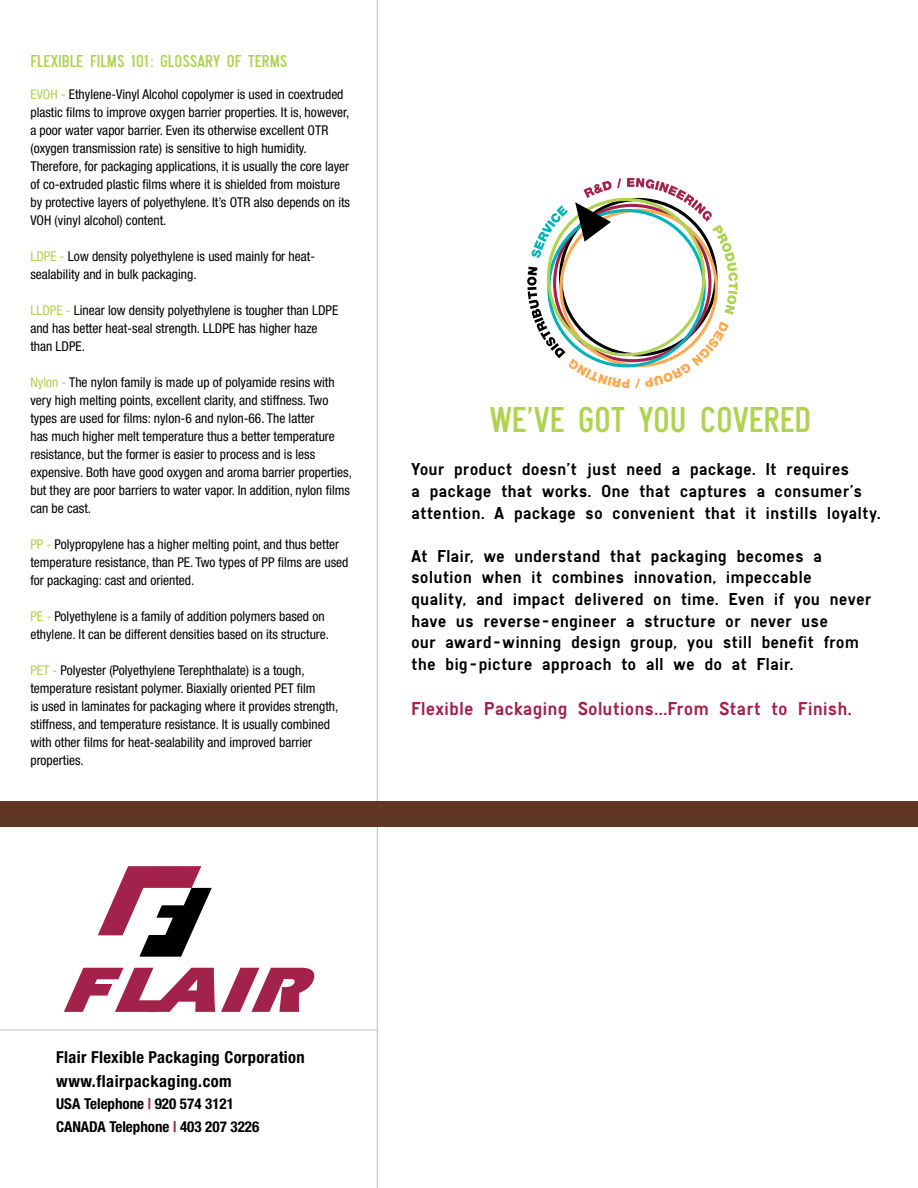
<style>
.page{position:relative;width:918px;height:1188px;background:#fff}
.page>*{position:absolute;margin:0;border:0;box-sizing:border-box;transform-origin:0 0}
.t1{font:condensed 37.5px "Snv D";color:#afd250}
.t2{font:19.5px "Snv D";color:#a2224b}
.t3{font:18px/21.6px "Snv D";color:#000}
.t4{font:condensed 18px "Snv D";color:#aed251}
.t5{font:700 condensed 16.5px/24px "Helvetica Neue";letter-spacing:.02em;color:#000}
.t6{font:700 condensed 15px/22.5px "Helvetica Neue";color:#000}
.t7{font:condensed 13.5px/18px "Helvetica Neue";color:#000}
.s1{color:#aed251}
.s2{color:#a2224b}
</style>
<div class="page">
<svg style="left:64px;top:968px;width:151px;height:44px"></svg>
<svg style="left:221px;top:968px;width:93px;height:44px"></svg>
<svg style="left:98px;top:866px;width:114px;height:91px"></svg>
<hr style="left:377px;top:0;width:1px;height:1188px;background:#bcbec0">
<hr style="left:0;top:1030px;width:377px;height:1px;background:#bcbec0">
<svg style="left:527px;top:178px;width:211px;height:210px"></svg>
<div style="left:0;top:802px;width:918px;height:25px;background:#603724"></div>
<h3 class="t4" style="left:30px;top:50px;width:35px">FLEXIBLE</h3>
<h3 class="t4" style="left:90px;top:50px;width:15px">FILMS</h3>
<h3 class="t4" style="left:131px;top:50px;width:38px">101: GLOSSARY</h3>
<h3 class="t4" style="left:227px;top:50px;width:30px">OF TERMS</h3>
<p class="t7" style="left:30px;top:85px;width:321px"><span class="s1">EVOH -</span> Ethylene-Vinyl Alcohol copolymer is used in coextruded plastic films to improve oxygen barrier properties. It is, however, a poor water vapor barrier. Even its otherwise excellent OTR (oxygen transmission rate) is sensitive to high humidity.<br>Therefore, for packaging applications, it is usually the core layer of co-extruded plastic films where it is shielded from moisture by protective layers of polyethylene. It’s OTR also depends on its VOH (vinyl alcohol) content.</p>
<p class="t7" style="left:30px;top:247px;width:286px"><span class="s1">LDPE -</span> Low density polyethylene is used mainly for heat&shy;sealability and in bulk packaging.</p>
<p class="t7" style="left:30px;top:301px;width:309px"><span class="s1">LLDPE -</span> Linear low density polyethylene is tougher than LDPE and has better heat-seal strength. LLDPE has higher haze than LDPE.</p>
<p class="t7" style="left:30px;top:373px;width:323px"><span class="s1">Nylon -</span> The nylon family is made up of polyamide resins with very high melting points, excellent clarity, and stiffness. Two types are used for films: nylon-6 and nylon-66. The latter<br>has much higher melt temperature thus a better temperature resistance, but the former is easier to process and is less expensive. Both have good oxygen and aroma barrier properties, but they are poor barriers to water vapor. In addition, nylon films can be cast.</p>
<p class="t7" style="left:30px;top:535px;width:320px"><span class="s1">PP -</span> Polypropylene has a higher melting point, and thus better temperature resistance, than PE. Two types of PP films are used for packaging: cast and oriented.</p>
<p class="t7" style="left:30px;top:607px;width:300px"><span class="s1">PE -</span> Polyethylene is a family of addition polymers based on ethylene. It can be different densities based on its structure.</p>
<p class="t7" style="left:30px;top:661px;width:310px"><span class="s1">PET -</span> Polyester (Polyethylene Terephthalate) is a tough, temperature resistant polymer. Biaxially oriented PET film<br>is used in laminates for packaging where it provides strength, stiffness, and temperature resistance. It is usually combined with other films for heat-sealability and improved barrier properties.</p>
<h1 class="t1" style="left:490px;top:397px;width:323px">WE’VE GOT YOU COVERED</h1>
<h3 class="t3" style="left:411px;top:459px;width:471px">Your product doesn’t just need a package. It requires<br>a package that works. One that captures a consumer’s attention. A package so convenient that it instills loyalty.</h3>
<p class="t3" style="left:411px;top:545px;width:462px">At Flair, we understand that packaging becomes a solution when it combines innovation, impeccable quality, and impact delivered on time. Even if you never have us reverse-engineer a structure or never use<br>our award-winning design group, you still benefit from the big-picture approach to all we do at Flair.</p>
<h2 class="t2" style="left:411px;top:697px;width:442px">Flexible Packaging Solutions…From Start to Finish.</h2>
<p class="t5" style="left:56px;top:1045px;width:250px">Flair Flexible Packaging Corporation www.flairpackaging.com</p>
<p class="t6" style="left:56px;top:1093px;width:205px">USA Telephone <span class="s2">|</span> 920 574 3121<br>CANADA Telephone <span class="s2">|</span> 403 207 3226</p>
</div>
